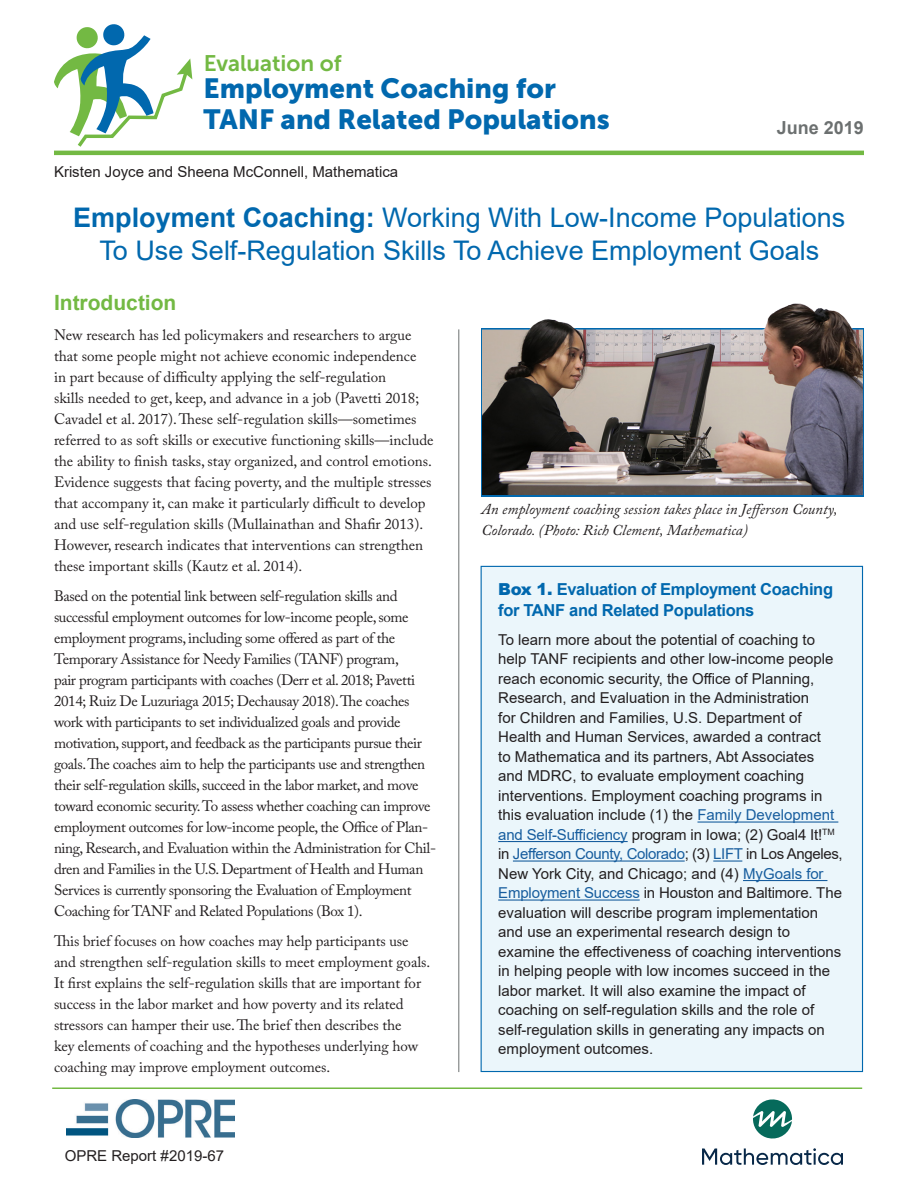
<style>
.page{position:relative;width:918px;height:1188px;background:#fff}
.page>*{position:absolute;margin:0;border:0;box-sizing:border-box;transform-origin:0 0}
.t1{font:27.6px/31px "Museo Sans 900";color:#0168ae}
.t2{font:27px/33px "Arial";color:#0168ae;text-align:center}
.t3{font:22.5px "Museo Sans 700";color:#73b943}
.t4{font:700 21px "Arial";color:#73b943}
.Subtitle{font:700 18px "Arial";color:#6c7070}
.t5{font:700 16.5px/21px "Arial";letter-spacing:-.02em;color:#0168ae}
.Body_text{font:15px/21px "Adobe Caslon Pro";letter-spacing:-.005em;color:#231f20}
.box_text{font:15px/19.5px "Arial";color:#231f20}
.Body_text-2{font:15px/21px "Adobe Caslon Pro";letter-spacing:-.025em;color:#231f20}
.Body_text-3{font:italic 15px/21px "Adobe Caslon Pro";color:#231f20}
.A_Head{font:15px "Arial";color:#231f20}
.Body_text-4{font:15px "Arial";color:#231f20}
.s1{font-weight:700}
.s2{font-weight:900}
.s3{color:#175d9e}
</style>
<div class="page">
<img style="left:483px;top:303px;width:379px;height:192px">
<hr style="left:54px;top:151px;width:810px;height:4px;background:#73b943">
<hr style="left:52px;top:1088px;width:810px;height:1px;background:#73b943">
<hr style="left:458px;top:329px;width:1px;height:743px;background:#6c7070">
<img style="left:67px;top:1100px;width:168px;height:38px">
<svg style="left:54px;top:24px;width:138px;height:127px"></svg>
<div style="left:481px;top:566px;width:382px;height:506px;background:#ebf6fb"></div>
<hr style="left:697px;top:821px;width:141px;height:2px;background:#175d9e">
<hr style="left:498px;top:841px;width:130px;height:1px;background:#175d9e">
<hr style="left:513px;top:860px;width:172px;height:2px;background:#175d9e">
<hr style="left:713px;top:860px;width:29px;height:2px;background:#175d9e">
<hr style="left:743px;top:880px;width:84px;height:1px;background:#175d9e">
<hr style="left:498px;top:899px;width:142px;height:2px;background:#175d9e">
<svg style="left:753px;top:1099px;width:39px;height:40px"></svg>
<svg style="left:702px;top:1148px;width:141px;height:17px"></svg>
<p class="t3" style="left:204px;top:50px;width:139px">Evaluation of</p>
<p class="t1" style="left:204px;top:73px;width:408px">Employment Coaching for<br>TANF and Related Populations</p>
<p class="A_Head" style="left:54px;top:161px;width:346px">Kristen Joyce and Sheena McConnell, Mathematica</p>
<p class="Subtitle" style="left:777px;top:115px;width:89px">June 2019</p>
<h1 class="t2" style="left:73px;top:201px;width:774px"><span class="s1">Employment Coaching:</span> Working With Low-Income Populations<br>To Use Self-Regulation Skills To Achieve Employment Goals</h1>
<h2 class="t4" style="left:54px;top:288px;width:124px">Introduction</h2>
<p class="Body_text" style="left:54px;top:325px;width:381px">New research has led policymakers and researchers to argue that some people might not achieve economic independence<br>in part because of difficulty applying the self-regulation<br>skills needed to get, keep, and advance in a job (Pavetti 2018; Cavadel et al. 2017). These self-regulation skills—sometimes referred to as soft skills or executive functioning skills—include the ability to finish tasks, stay organized, and control emotions.<br>Evidence suggests that facing poverty, and the multiple stresses that accompany it, can make it particularly difficult to develop and use self-regulation skills (Mullainathan and Shafir 2013).<br>However, research indicates that interventions can strengthen these important skills (Kautz et al. 2014).</p>
<p class="Body_text-2" style="left:54px;top:586px;width:384px">Based on the potential link between self-regulation skills and successful employment outcomes for low-income people, some employment programs, including some offered as part of the Temporary Assistance for Needy Families (TANF) program,<br>pair program participants with coaches (Derr et al. 2018; Pavetti 2014; Ruiz De Luzuriaga 2015; Dechausay 2018). The coaches work with participants to set individualized goals and provide motivation, support, and feedback as the participants pursue their goals. The coaches aim to help the participants use and strengthen their self-regulation skills, succeed in the labor market, and move toward economic security. To assess whether coaching can improve employment outcomes for low-income people, the Office of Plan&shy;ning, Research, and Evaluation within the Administration for Chil&shy;dren and Families in the U.S. Department of Health and Human Services is currently sponsoring the Evaluation of Employment Coaching for TANF and Related Populations (Box 1).</p>
<p class="Body_text" style="left:54px;top:931px;width:378px">This brief focuses on how coaches may help participants use and strengthen self-regulation skills to meet employment goals.<br>It first explains the self-regulation skills that are important for success in the labor market and how poverty and its related stressors can hamper their use. The brief then describes the<br>key elements of coaching and the hypotheses underlying how coaching may improve employment outcomes.</p>
<p class="Body_text-4" style="left:65px;top:1145px;width:161px">OPRE Report #2019-67</p>
<p class="Body_text-3" style="left:482px;top:499px;width:358px">An employment coaching session takes place in Jefferson County,<br>Colorado. (Photo: Rich Clement, Mathematica)</p>
<h3 class="t5" style="left:498px;top:579px;width:336px"><span class="s2">Box 1.</span> Evaluation of Employment Coaching for TANF and Related Populations</h3>
<p class="box_text" style="left:498px;top:630px;width:346px">To learn more about the potential of coaching to help TANF recipients and other low-income people reach economic security, the Office of Planning, Research, and Evaluation in the Administration<br>for Children and Families, U.S. Department of Health and Human Services, awarded a contract<br>to Mathematica and its partners, Abt Associates and MDRC, to evaluate employment coaching interventions. Employment coaching programs in this evaluation include (1) the <span class="s3">Family Development and Self-Sufficiency</span> program in Iowa; (2) Goal4 It!<sup>TM </sup>in <span class="s3">Jefferson County, Colorado</span>; (3) <span class="s3">LIFT</span> in Los Angeles, New York City, and Chicago; and (4) <span class="s3">MyGoals for Employment Success</span> in Houston and Baltimore. The evaluation will describe program implementation and use an experimental research design to examine the effectiveness of coaching interventions in helping people with low incomes succeed in the labor market. It will also examine the impact of coaching on self-regulation skills and the role of self-regulation skills in generating any impacts on employment outcomes.</p>
</div>
